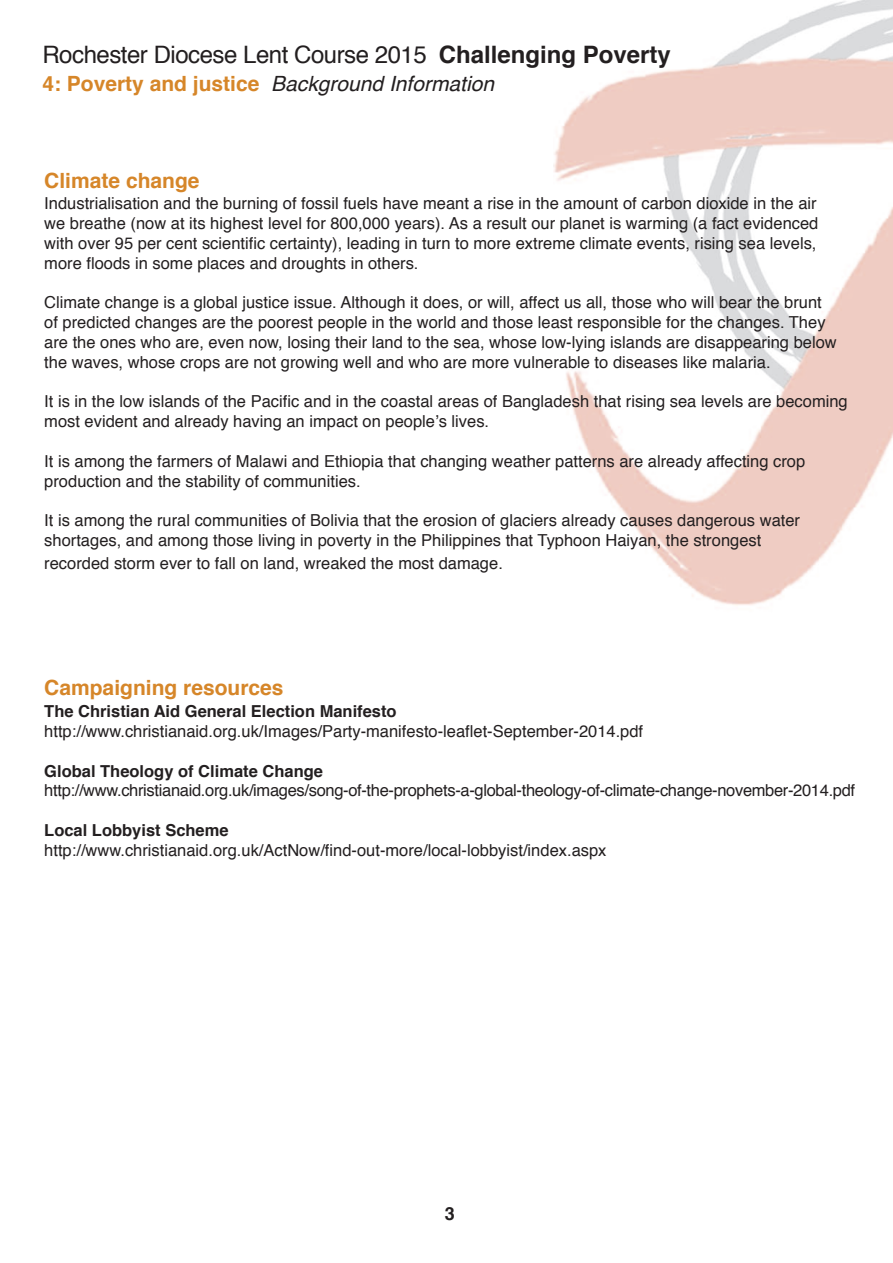
<style>
.page{position:relative;width:893px;height:1263px;background:#fff}
.page>*{position:absolute;margin:0;border:0;box-sizing:border-box;transform-origin:0 0}
.t1{font:24px "Helvetica";letter-spacing:-.02em;color:#231f20}
.t2{font:italic 21px "Helvetica";color:#231f20}
.t3{font:700 21px "Helvetica";color:#d68629}
.t4{font:700 18px "Helvetica";color:#231f20}
.t5{font:16.5px/19.8px "Helvetica";color:#231f20}
.t6{font:16.5px "Helvetica";letter-spacing:-.02em;color:#231f20}
.t7{font:700 16.5px "Helvetica";color:#231f20}
.s1{font-weight:700}
.s2{font-weight:700;font-style:normal;color:#d68629}
</style>
<div class="page">
<img style="left:553px;top:0;width:340px;height:606px">
<h1 class="t1" style="left:42px;top:45px;width:630px">Rochester Diocese Lent Course 2015 <span class="s1">Challenging Poverty</span></h1>
<p class="t2" style="left:42px;top:75px;width:453px"><span class="s2">4: Poverty and justice</span> Background Information</p>
<p class="t3" style="left:44px;top:171px;width:157px">Climate change</p>
<p class="t5" style="left:44px;top:195px;width:776px;text-align:justify">Industrialisation and the burning of fossil fuels have meant a rise in the amount of carbon dioxide in the air we breathe (now at its highest level for 800,000 years). As a result our planet is warming (a fact evidenced with over 95 per cent scientific certainty), leading in turn to more extreme climate events, rising sea levels, more floods in some places and droughts in others.</p>
<p class="t5" style="left:44px;top:294px;width:794px">Climate change is a global justice issue. Although it does, or will, affect us all, those who will bear the brunt of predicted changes are the poorest people in the world and those least responsible for the changes. They are the ones who are, even now, losing their land to the sea, whose low-lying islands are disappearing below the waves, whose crops are not growing well and who are more vulnerable to diseases like malaria.</p>
<p class="t5" style="left:44px;top:393px;width:805px">It is in the low islands of the Pacific and in the coastal areas of Bangladesh that rising sea levels are becoming most evident and already having an impact on people’s lives.</p>
<p class="t5" style="left:44px;top:452px;width:762px">It is among the farmers of Malawi and Ethiopia that changing weather patterns are already affecting crop production and the stability of communities.</p>
<p class="t5" style="left:44px;top:512px;width:757px">It is among the rural communities of Bolivia that the erosion of glaciers already causes dangerous water shortages, and among those living in poverty in the Philippines that Typhoon Haiyan, the strongest</p>
<p class="t5" style="left:44px;top:555px;width:460px">recorded storm ever to fall on land, wreaked the most damage.</p>
<p class="t3" style="left:44px;top:679px;width:241px">Campaigning resources</p>
<p class="t7" style="left:44px;top:704px;width:354px">The Christian Aid General Election Manifesto</p>
<p class="t5" style="left:44px;top:722px;width:600px">http://www.christianaid.org.uk/Images/Party-manifesto-leaflet-September-2014.pdf</p>
<p class="t7" style="left:44px;top:764px;width:280px">Global Theology of Climate Change</p>
<p class="t6" style="left:44px;top:783px;width:812px">http://www.christianaid.org.uk/images/song-of-the-prophets-a-global-theology-of-climate-change-november-2014.pdf</p>
<p class="t7" style="left:44px;top:823px;width:186px">Local Lobbyist Scheme</p>
<p class="t5" style="left:44px;top:841px;width:564px">http://www.christianaid.org.uk/ActNow/find-out-more/local-lobbyist/index.aspx</p>
<p class="t4" style="left:445px;top:1206px;width:12px">3</p>
</div>
